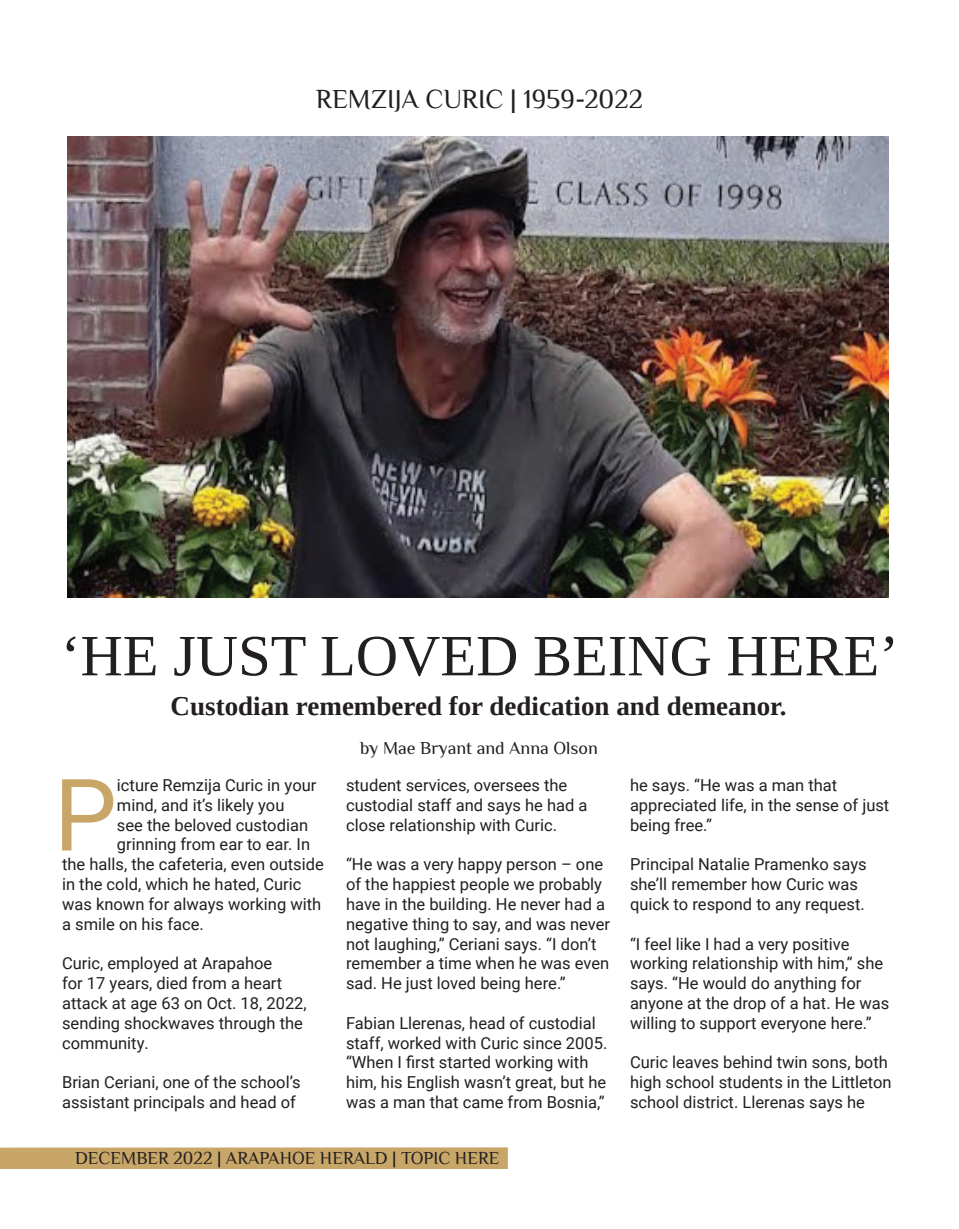
<style>
.page{position:relative;width:959px;height:1229px;background:#fff}
.page>*{position:absolute;margin:0;border:0;box-sizing:border-box;transform-origin:0 0}
.t1{font:100.05px "Roboto";color:#c8a668}
.t2{font:58.5px "Liberation Serif";color:#231f20}
.t3{font:700 27px "Liberation Serif";color:#231f20}
.t4{font:27px "Philosopher";color:#231f20}
.t5{font:18px "Philosopher";color:#231f20}
.t6{font:16.5px/19.8px "Roboto";color:#231f20}
</style>
<div class="page">
<div style="left:0;top:1147px;width:508px;height:22px;background:#c8a668"></div>
<img style="left:67px;top:136px;width:821px;height:462px">
<h3 class="t4" style="left:316px;top:81px;width:328px">REMZIJA CURIC | 1959-2022</h3>
<h2 class="t2" style="left:61px;top:618px;width:839px">‘HE JUST LOVED BEING HERE’</h2>
<h3 class="t3" style="left:171px;top:688px;width:617px">Custodian remembered for dedication and demeanor.</h3>
<h1 class="t1" style="left:54px;top:744px;width:65px">P</h1>
<p class="t6" style="left:117px;top:774px;width:201px">icture Remzija Curic in your</p>
<p class="t6" style="left:117px;top:794px;width:169px">mind, and it’s likely you</p>
<p class="t6" style="left:117px;top:814px;width:193px">see the beloved custodian</p>
<p class="t6" style="left:117px;top:834px;width:195px">grinning from ear to ear. In</p>
<p class="t6" style="left:62px;top:854px;width:263px">the halls, the cafeteria, even outside</p>
<p class="t6" style="left:62px;top:873px;width:241px">in the cold, which he hated, Curic</p>
<p class="t6" style="left:62px;top:893px;width:261px">was known for always working with</p>
<p class="t6" style="left:62px;top:913px;width:143px">a smile on his face.</p>
<p class="t6" style="left:62px;top:953px;width:246px">Curic, employed at Arapahoe<br>for 17 years, died from a heart attack at age 63 on Oct. 18, 2022, sending shockwaves through the community.</p>
<p class="t6" style="left:62px;top:1071px;width:240px">Brian Ceriani, one of the school’s assistant principals and head of</p>
<p class="t5" style="left:360px;top:736px;width:239px">by Mae Bryant and Anna Olson</p>
<p class="t6" style="left:346px;top:774px;width:243px">student services, oversees the custodial staff and says he had a close relationship with Curic.</p>
<p class="t6" style="left:346px;top:854px;width:266px">“He was a very happy person – one of the happiest people we probably have in the building. He never had a negative thing to say, and was never not laughing,” Ceriani says. “I don’t remember a time when he was even sad. He just loved being here.”</p>
<p class="t6" style="left:346px;top:1012px;width:263px">Fabian Llerenas, head of custodial staff, worked with Curic since 2005. “When I first started working with him, his English wasn’t great, but he was a man that came from Bosnia,”</p>
<p class="t5" style="left:75px;top:1146px;width:426px">DECEMBER 2022 | ARAPAHOE HERALD | TOPIC HERE</p>
<p class="t6" style="left:630px;top:774px;width:261px">he says. “He was a man that appreciated life, in the sense of just being free.”</p>
<p class="t6" style="left:630px;top:854px;width:238px">Principal Natalie Pramenko says she’ll remember how Curic was quick to respond to any request.</p>
<p class="t6" style="left:630px;top:933px;width:261px">“I feel like I had a very positive working relationship with him,” she says. “He would do anything for anyone at the drop of a hat. He was willing to support everyone here.”</p>
<p class="t6" style="left:630px;top:1052px;width:263px">Curic leaves behind twin sons, both high school students in the Littleton school district. Llerenas says he</p>
</div>
